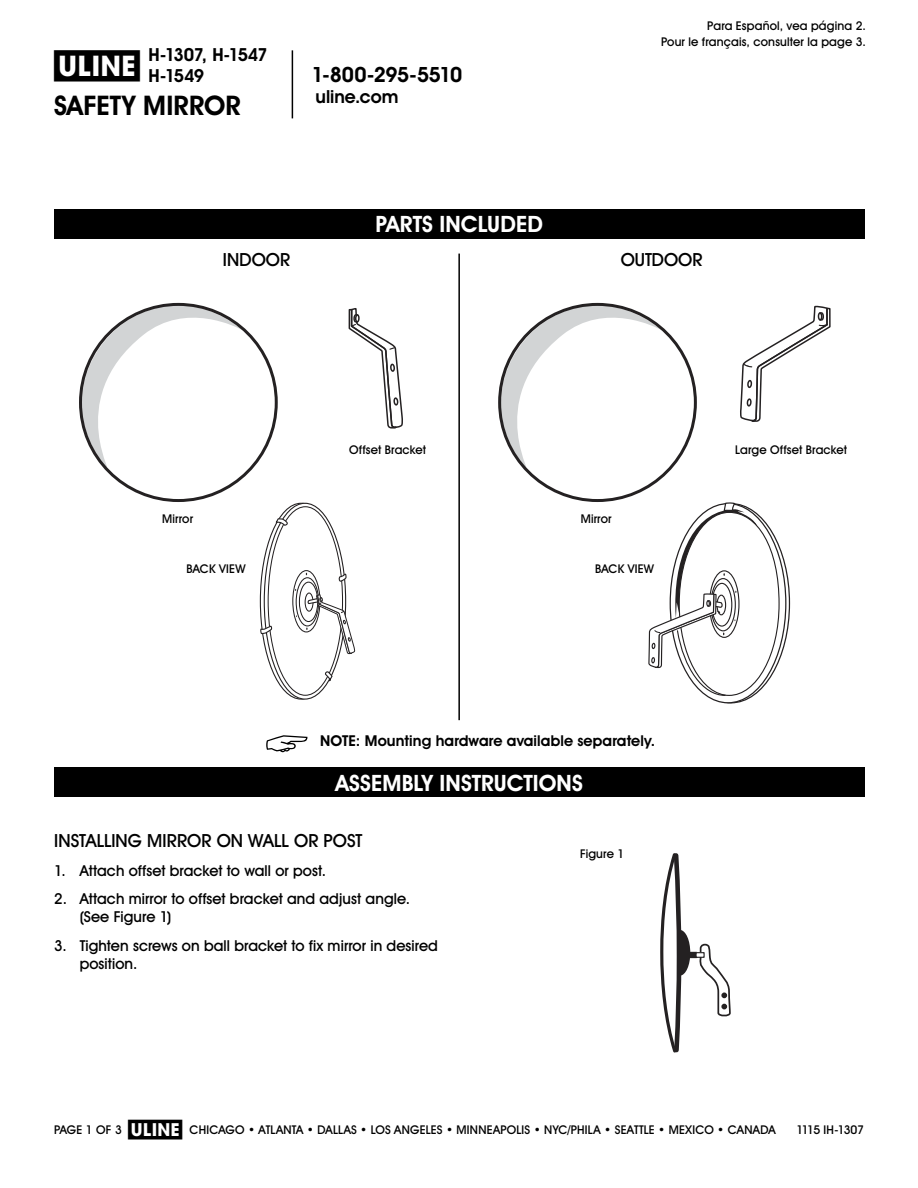
<style>
.page{position:relative;width:918px;height:1188px;background:#fff}
.page>*{position:absolute;margin:0;border:0;box-sizing:border-box;transform-origin:0 0}
.t1{font:700 28.5px "Uline Two Knine";color:#000}
.t2{font:700 27px "Uline Two Knine";letter-spacing:.005em;color:#000}
.t3{font:700 22.5px "Uline Two Knine";letter-spacing:.005em;color:#fff}
.t4{font:700 21px "Uline Two Knine";letter-spacing:-.02em;color:#000}
.t5{font:18px "Uline Two Knine";letter-spacing:.005em;color:#000}
.t6{font:700 18px/21px "Uline Two Knine";letter-spacing:-.05em;color:#000}
.t7{font:700 18px "Uline Two Knine";letter-spacing:-.015em;color:#000}
.t8{font:15px/18px "Uline Two Knine";letter-spacing:.005em;color:#000}
.t9{font:700 15px "Uline Two Knine";letter-spacing:.005em;color:#000}
.t10{font:12px/16.8px "Uline Two Knine";letter-spacing:.015em;color:#000;text-align:right}
.t11{font:12px "Uline Two Knine";letter-spacing:-.06em;color:#000}
.s1{font-size:18px}
</style>
<div class="page">
<hr style="left:292px;top:50px;width:1px;height:68px;background:#000">
<hr style="left:458px;top:254px;width:2px;height:466px;background:#000">
<div style="left:54px;top:209px;width:810px;height:30px;background:#000"></div>
<svg style="left:266px;top:735px;width:41px;height:17px"></svg>
<div style="left:54px;top:767px;width:810px;height:30px;background:#000"></div>
<svg style="left:79px;top:302px;width:165px;height:184px"></svg>
<svg style="left:498px;top:302px;width:165px;height:184px"></svg>
<svg style="left:348px;top:308px;width:55px;height:121px"></svg>
<svg style="left:260px;top:503px;width:82px;height:196px"></svg>
<svg style="left:264px;top:503px;width:82px;height:196px"></svg>
<div style="left:268px;top:507px;width:75px;height:188px;background:#fff;border-radius:50%"></div>
<svg style="left:293px;top:571px;width:27px;height:61px"></svg>
<div style="left:292px;top:570px;width:28px;height:62px;border:1px solid #242122;border-radius:50%"></div>
<svg style="left:296px;top:578px;width:23px;height:48px"></svg>
<div style="left:296px;top:577px;width:23px;height:49px;border:1px solid #242122;border-radius:50%"></div>
<svg style="left:299px;top:582px;width:19px;height:40px"></svg>
<div style="left:299px;top:582px;width:19px;height:40px;border:1px solid #242122;border-radius:50%"></div>
<div style="left:305px;top:593px;width:9px;height:19px;border:1px solid #242122;border-radius:50%"></div>
<svg style="left:260px;top:625px;width:13px;height:10px"></svg>
<svg style="left:324px;top:669px;width:9px;height:16px"></svg>
<svg style="left:275px;top:518px;width:14px;height:9px"></svg>
<svg style="left:339px;top:574px;width:8px;height:8px"></svg>
<svg style="left:306px;top:593px;width:50px;height:61px"></svg>
<svg style="left:740px;top:305px;width:91px;height:117px"></svg>
<svg style="left:670px;top:504px;width:116px;height:199px"></svg>
<div style="left:679px;top:512px;width:100px;height:183px;background:#fff;border-radius:50%"></div>
<svg style="left:648px;top:503px;width:109px;height:201px"></svg>
<svg style="left:660px;top:853px;width:71px;height:200px"></svg>
<div style="left:695px;top:952px;width:10px;height:6px;border:1px solid #242122"></div>
<h1 class="t1" style="left:54px;top:49px;width:87px">π</h1>
<h3 class="t6" style="left:148px;top:44px;width:121px">H-1307, H-1547<br>H-1549</h3>
<h2 class="t2" style="left:54px;top:89px;width:188px">SAFETY MIRROR</h2>
<h3 class="t4" style="left:311px;top:62px;width:152px">1-800-295-5510</h3>
<h3 class="t7" style="left:315px;top:86px;width:84px">uline.com</h3>
<h3 class="t3" style="left:376px;top:211px;width:169px">PARTS INCLUDED</h3>
<p class="t10" style="left:661px;top:17px;width:206px">Para Español, vea página 2.<br>Pour le français, consulter la page 3.</p>
<h3 class="t5" style="left:223px;top:248px;width:69px">INDOOR</h3>
<h3 class="t5" style="left:621px;top:248px;width:84px">OUTDOOR</h3>
<p class="t10" style="left:162px;top:510px;width:32px">Mirror</p>
<p class="t10" style="left:349px;top:441px;width:78px">Offset Bracket</p>
<p class="t10" style="left:581px;top:510px;width:32px">Mirror</p>
<p class="t10" style="left:186px;top:560px;width:60px">BACK VIEW</p>
<p class="t10" style="left:595px;top:560px;width:60px">BACK VIEW</p>
<p class="t9" style="left:320px;top:732px;width:337px">NOTE: Mounting hardware available separately.</p>
<h3 class="t3" style="left:335px;top:769px;width:249px">ASSEMBLY INSTRUCTIONS</h3>
<h3 class="t5" style="left:54px;top:829px;width:310px">INSTALLING MIRROR ON WALL OR POST</h3>
<p class="t8" style="left:54px;top:861px;width:274px">1. Attach offset bracket to wall or post.</p>
<p class="t8" style="left:80px;top:890px;width:332px;text-indent:-26px">2. Attach mirror to offset bracket and adjust angle. (See Figure 1)</p>
<p class="t8" style="left:80px;top:937px;width:360px;text-indent:-26px">3. Tighten screws on ball bracket to fix mirror in desired position.</p>
<p class="t10" style="left:580px;top:845px;width:46px">Figure 1</p>
<p class="t10" style="left:735px;top:441px;width:113px">Large Offset Bracket</p>
<p class="t10" style="left:128px;top:1121px;width:649px"><span class="s1">π</span> CHICAGO • ATLANTA • DALLAS • LOS ANGELES • MINNEAPOLIS • NYC/PHILA • SEATTLE • MEXICO • CANADA</p>
<p class="t10" style="left:54px;top:1121px;width:69px">PAGE 1 OF 3</p>
<p class="t11" style="left:796px;top:1122px;width:69px">1115 IH-1307</p>
</div>
